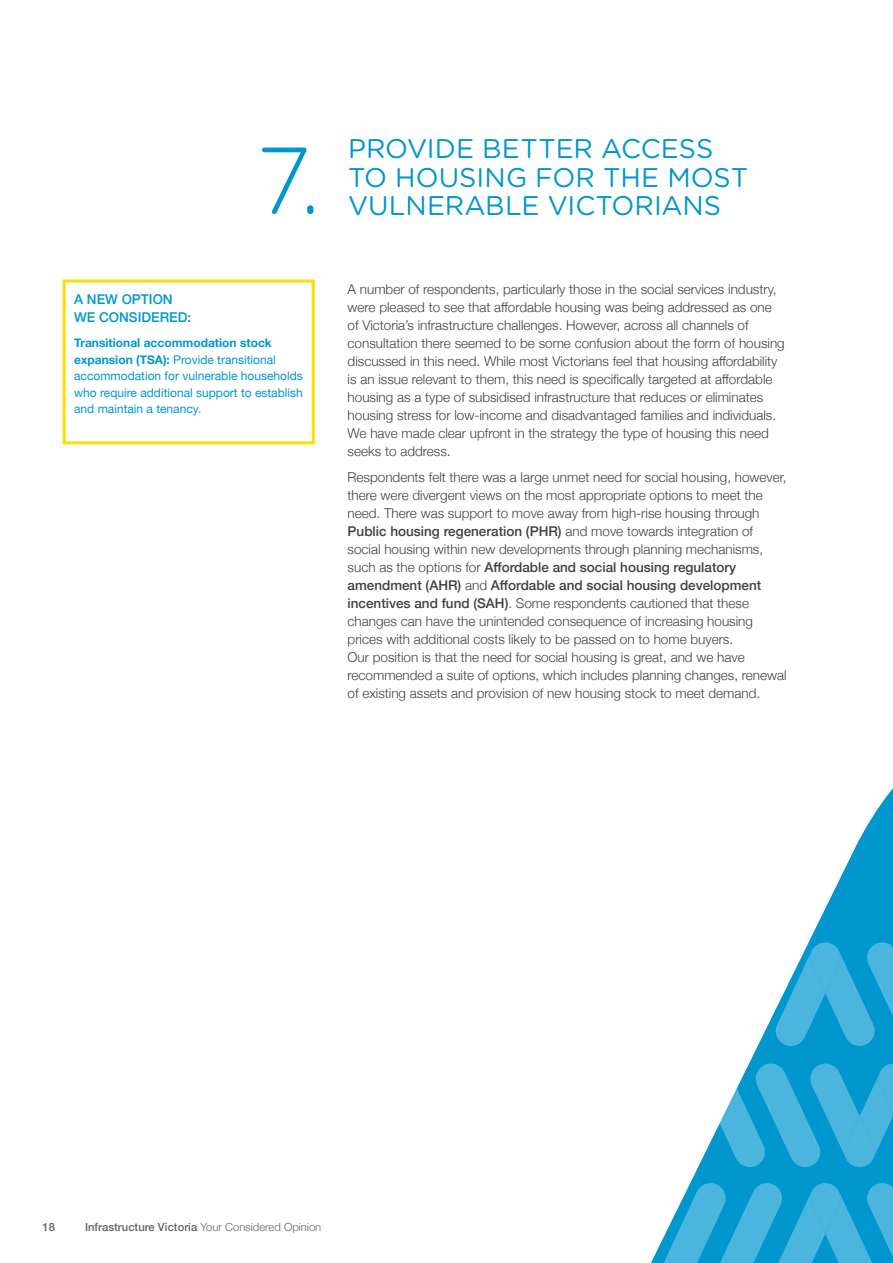
<style>
.page{position:relative;width:893px;height:1263px;background:#fff}
.page>*{position:absolute;margin:0;border:0;box-sizing:border-box;transform-origin:0 0}
.t1{font:300 94.5px "Gotham Rounded";color:#0097cf}
.t2{font:27px/28.5px "Gotham Rounded";color:#0097cf}
.t3{font:300 13.5px/18px "Helvetica Neue";color:#414042}
.t4{font:500 13.5px/18px "Helvetica Neue";color:#0097cf}
.t5{font:12px/16.5px "Helvetica Neue";color:#0097cf}
.t6{font:500 11.25px "Helvetica Neue";color:#636466}
.s1{font-weight:700}
.s2{font-weight:500}
.s3{font-weight:300}
</style>
<div class="page">
<div style="left:63px;top:280px;width:252px;height:164px;border:3px solid #fd0"></div>
<svg style="left:651px;top:788px;width:242px;height:475px"></svg>
<h1 class="t1" style="left:256px;top:117px;width:67px">7.</h1>
<p class="t4" style="left:74px;top:290px;width:119px">A NEW OPTION<br>WE CONSIDERED:</p>
<p class="t5" style="left:74px;top:335px;width:230px"><span class="s1">Transitional accommodation stock expansion (TSA):</span> Provide transitional accommodation for vulnerable households who require additional support to establish and maintain a tenancy.</p>
<h2 class="t2" style="left:348px;top:133px;width:402px">PROVIDE BETTER ACCESS<br>TO HOUSING FOR THE MOST<br>VULNERABLE VICTORIANS</h2>
<p class="t3" style="left:348px;top:279px;width:439px">A number of respondents, particularly those in the social services industry, were pleased to see that affordable housing was being addressed as one of Victoria’s infrastructure challenges. However, across all channels of consultation there seemed to be some confusion about the form of housing discussed in this need. While most Victorians feel that housing affordability is an issue relevant to them, this need is specifically targeted at affordable housing as a type of subsidised infrastructure that reduces or eliminates housing stress for low-income and disadvantaged families and individuals.<br>We have made clear upfront in the strategy the type of housing this need seeks to address.</p>
<p class="t3" style="left:348px;top:468px;width:441px">Respondents felt there was a large unmet need for social housing, however, there were divergent views on the most appropriate options to meet the need. There was support to move away from high-rise housing through <span class="s2">Public housing regeneration (PHR)</span> and move towards integration of social housing within new developments through planning mechanisms, such as the options for <span class="s2">Affordable and social housing regulatory amendment (AHR)</span> and <span class="s2">Affordable and social housing development incentives and fund (SAH)</span>. Some respondents cautioned that these changes can have the unintended consequence of increasing housing prices with additional costs likely to be passed on to home buyers.<br>Our position is that the need for social housing is great, and we have recommended a suite of options, which includes planning changes, renewal of existing assets and provision of new housing stock to meet demand.</p>
<p class="t6" style="left:43px;top:1218px;width:14px">18</p>
<p class="t6" style="left:85px;top:1218px;width:238px">Infrastructure Victoria <span class="s3">Your Considered Opinion</span></p>
</div>
